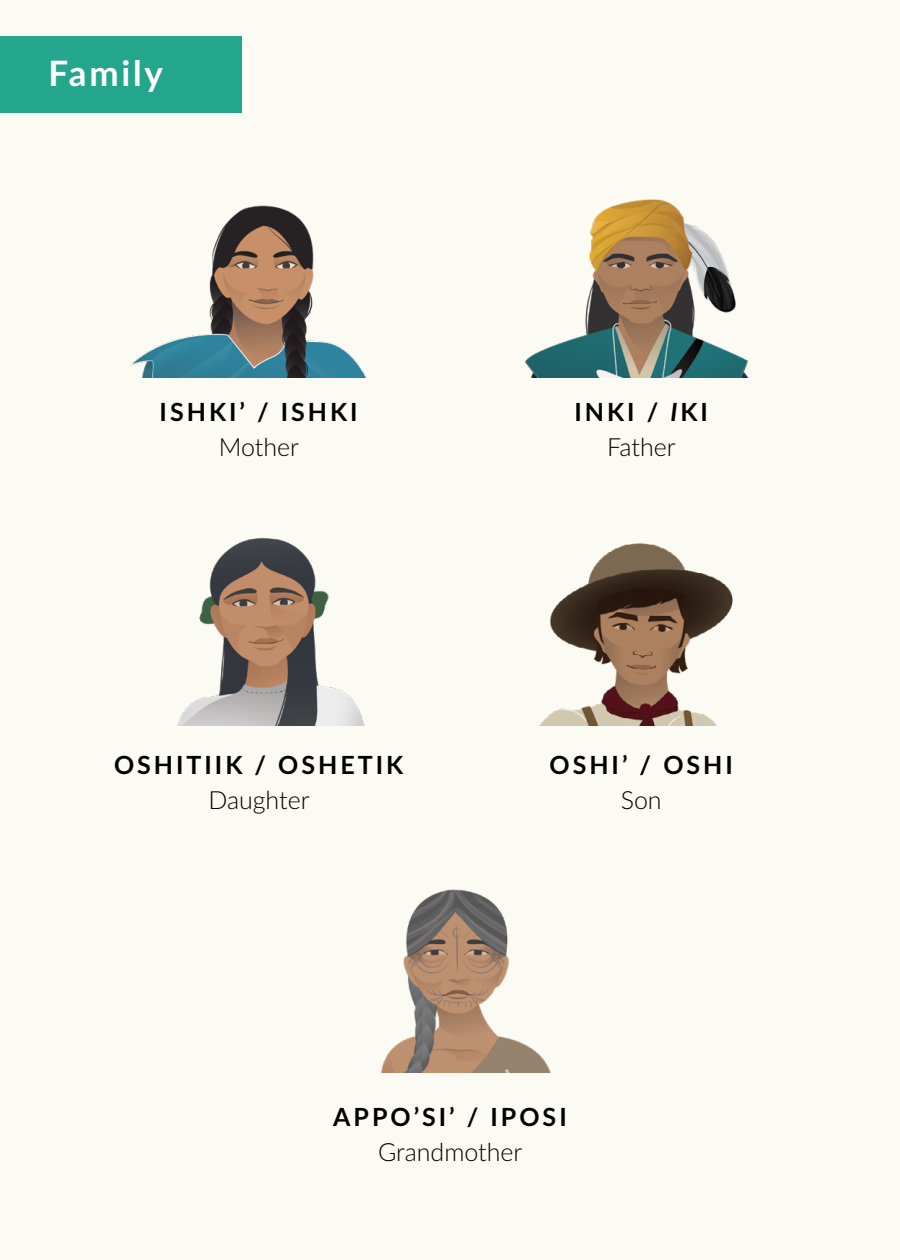
<style>
.page{position:relative;width:900px;height:1260px;background:#fbfbf3}
.page>*{position:absolute;margin:0;border:0;box-sizing:border-box;transform-origin:0 0}
.t1{font:700 35px "Lato";letter-spacing:.08em;color:#fff}
.t2{font:700 25px/35px "Lato";letter-spacing:.12em;color:#000;text-align:center}
.t3{font:300 25px "Lato";color:#000}
.s1{font-style:italic}
.s2{font-weight:300}
</style>
<div class="page">
<div style="left:0;top:36px;width:241px;height:76px;background:#24a68d"></div>
<img style="left:130px;top:205px;width:237px;height:173px">
<img style="left:178px;top:537px;width:187px;height:188px">
<img style="left:380px;top:889px;width:171px;height:184px">
<img style="left:525px;top:199px;width:224px;height:179px">
<img style="left:540px;top:543px;width:193px;height:182px">
<h1 class="t1" style="left:49px;top:48px;width:116px">Family</h1>
<p class="t2" style="left:160px;top:393px;width:200px">ISHKI’ / ISHKI</p>
<p class="t3" style="left:219px;top:429px;width:82px">Mother</p>
<p class="t2" style="left:114px;top:746px;width:291px">OSHITIIK / OSHETIK</p>
<p class="t3" style="left:208px;top:782px;width:103px">Daughter</p>
<p class="t2" style="left:574px;top:393px;width:135px">INKI / <span class="s1">I</span>KI<br><span class="s2">Father</span></p>
<p class="t2" style="left:550px;top:746px;width:185px">OSHI’ / OSHI</p>
<p class="t3" style="left:621px;top:782px;width:42px">Son</p>
<p class="t2" style="left:333px;top:1099px;width:235px">APPO’SI’ / IPOSI</p>
<p class="t3" style="left:378px;top:1135px;width:146px">Grandmother</p>
</div>
